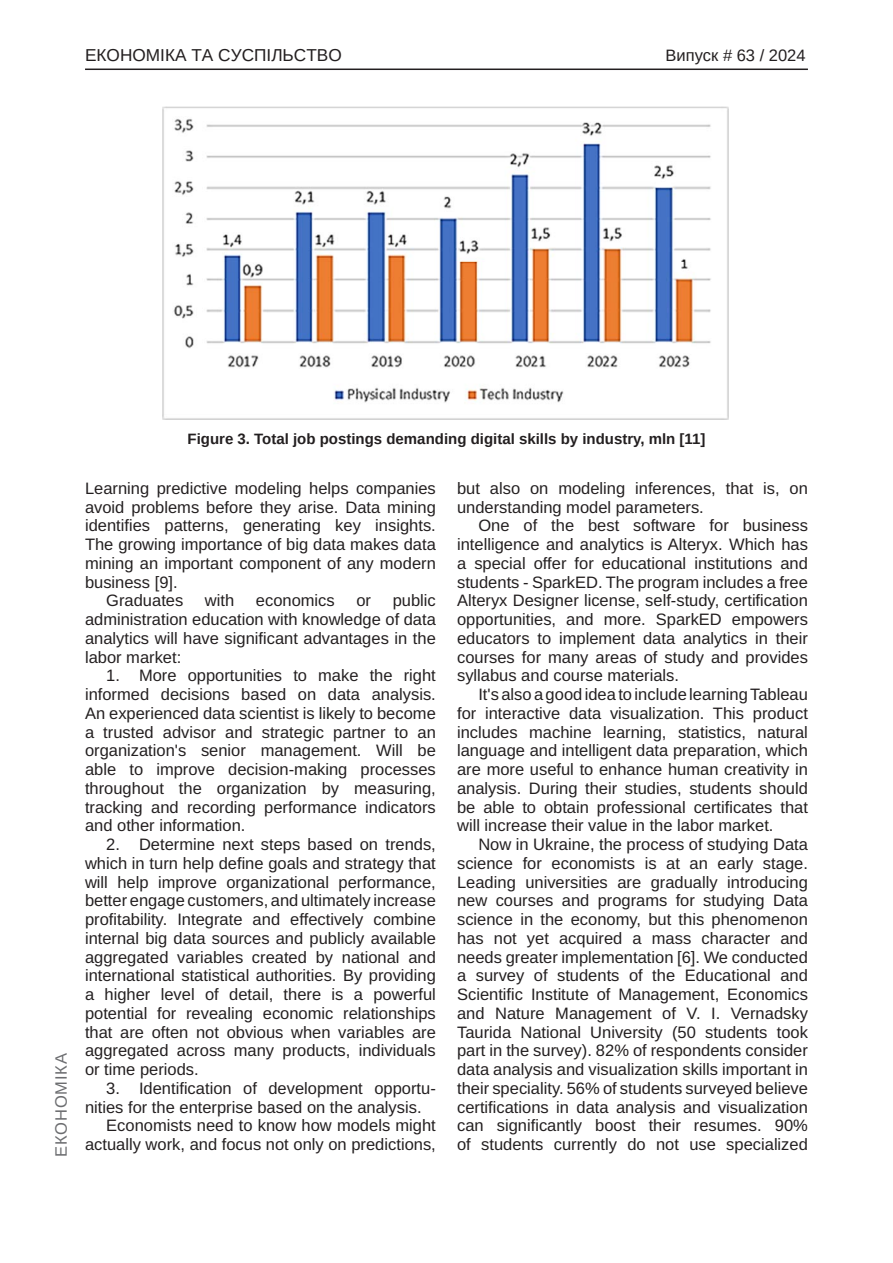
<style>
.page{position:relative;width:893px;height:1263px;background:#fff}
.page>*{position:absolute;margin:0;border:0;box-sizing:border-box;transform-origin:0 0}
.t1{font:17.25px "Arimo";color:#231f20}
.Текст_основной_G{font:16.5px/18.8px "Arimo";color:#231f20;text-align:justify}
.t2{font:16.5px "Arimo";color:#231f20}
.t3{font:16.5px "Arimo";letter-spacing:.05em;color:#6c6d70}
.Рисунок_N{font:700 15px "Arimo";color:#231f20}
</style>
<div class="page">
<hr style="left:85px;top:69px;width:723px;height:1px;background:#231f20">
<img style="left:163px;top:106px;width:565px;height:313px">
<p class="t1" style="left:85px;top:45px;width:258px">ЕКОНОМІКА ТА СУСПІЛЬСТВО</p>
<p class="t2" style="left:665px;top:46px;width:142px">Випуск # 63 / 2024</p>
<p class="t3" style="left:52px;top:1157px;width:105px;rotate:-90deg">ЕКОНОМІКА</p>
<p class="Рисунок_N" style="left:188px;top:428px;width:519px">Figure 3. Total job postings demanding digital skills by industry, mln [11]</p>
<p class="Текст_основной_G" style="left:85px;top:479px;width:352px">Learning predictive modeling helps companies avoid problems before they arise. Data mining identifies patterns, generating key insights.<br>The growing importance of big data makes data mining an important component of any modern business [9].</p>
<p class="Текст_основной_G" style="left:106px;top:591px;width:79px">Graduates</p>
<p class="Текст_основной_G" style="left:205px;top:591px;width:31px">with</p>
<p class="Текст_основной_G" style="left:256px;top:591px;width:80px">economics</p>
<p class="Текст_основной_G" style="left:356px;top:591px;width:16px">or</p>
<p class="Текст_основной_G" style="left:85px;top:591px;width:352px;text-indent:308px">public administration education with knowledge of data analytics will have significant advantages in the labor market:</p>
<p class="Текст_основной_G" style="left:85px;top:666px;width:352px;text-indent:21px">1. More opportunities to make the right informed decisions based on data analysis.<br>An experienced data scientist is likely to become a trusted advisor and strategic partner to an organization's senior management. Will be able to improve decision-making processes throughout the organization by measuring, tracking and recording performance indicators and other information.</p>
<p class="Текст_основной_G" style="left:85px;top:835px;width:352px;text-indent:21px">2. Determine next steps based on trends, which in turn help define goals and strategy that will help improve organizational performance, better engage customers, and ultimately increase profitability. Integrate and effectively combine internal big data sources and publicly available aggregated variables created by national and international statistical authorities. By providing a higher level of detail, there is a powerful potential for revealing economic relationships that are often not obvious when variables are aggregated across many products, individuals or time periods.</p>
<p class="Текст_основной_G" style="left:85px;top:1079px;width:352px;text-indent:21px">3. Identification of development opportu&shy;nities for the enterprise based on the analysis.</p>
<p class="Текст_основной_G" style="left:85px;top:1116px;width:352px;text-align:right">Economists need to know how models might actually work, and focus not only on predictions,</p>
<p class="Текст_основной_G" style="left:457px;top:479px;width:352px">but also on modeling inferences, that is, on understanding model parameters.</p>
<p class="Текст_основной_G" style="left:457px;top:516px;width:352px;text-indent:21px">One of the best software for business intelligence and analytics is Alteryx. Which has a special offer for educational institutions and students - SparkED. The program includes a free Alteryx Designer license, self-study, certification opportunities, and more. SparkED empowers educators to implement data analytics in their courses for many areas of study and provides syllabus and course materials.</p>
<p class="Текст_основной_G" style="left:457px;top:685px;width:352px;text-indent:21px">It's also a good idea to include learning Tableau for interactive data visualization. This product includes machine learning, statistics, natural language and intelligent data preparation, which are more useful to enhance human creativity in analysis. During their studies, students should be able to obtain professional certificates that will increase their value in the labor market.</p>
<p class="Текст_основной_G" style="left:457px;top:835px;width:352px;text-indent:21px">Now in Ukraine, the process of studying Data science for economists is at an early stage.<br>Leading universities are gradually introducing new courses and programs for studying Data science in the economy, but this phenomenon has not yet acquired a mass character and needs greater implementation [6]. We conducted a survey of students of the Educational and Scientific Institute of Management, Economics and Nature Management of V. I. Vernadsky Taurida National University (50 students took part in the survey). 82% of respondents consider data analysis and visualization skills important in their speciality. 56% of students surveyed believe certifications in data analysis and visualization can significantly boost their resumes. 90% of students currently do not use specialized</p>
</div>
